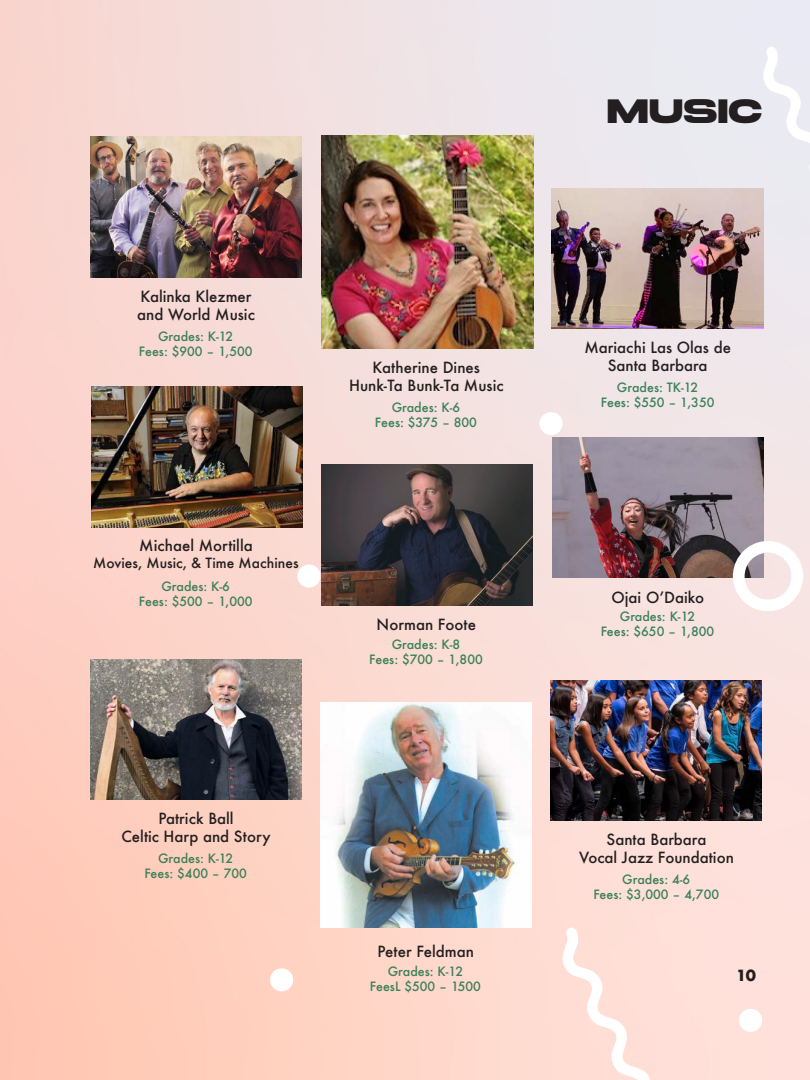
<style>
.page{position:relative;width:810px;height:1080px;background:#fff}
.page>*{position:absolute;margin:0;border:0;box-sizing:border-box;transform-origin:0 0}
.t1{font:700 33.75px "Brachial";color:#231f20}
.t2{font:500 15px "Futura";color:#231f20}
.t3{font:700 15px "Futura";color:#231f20}
.t4{font:500 13.75px "Futura";color:#231f20}
.t5{font:500 12.5px "Futura";color:#3a8059}
</style>
<div class="page">
<img style="left:0;top:0;width:810px;height:1080px">
<svg style="left:763px;top:46px;width:47px;height:150px"></svg>
<img style="left:322px;top:136px;width:211px;height:213px">
<img style="left:552px;top:437px;width:211px;height:141px">
<img style="left:91px;top:387px;width:212px;height:140px">
<img style="left:90px;top:659px;width:211px;height:141px">
<img style="left:321px;top:465px;width:212px;height:140px">
<img style="left:550px;top:680px;width:212px;height:140px">
<svg style="left:562px;top:927px;width:88px;height:153px"></svg>
<svg style="left:739px;top:1009px;width:25px;height:23px"></svg>
<svg style="left:297px;top:565px;width:25px;height:23px"></svg>
<svg style="left:270px;top:968px;width:25px;height:23px"></svg>
<svg style="left:733px;top:541px;width:73px;height:70px"></svg>
<svg style="left:539px;top:412px;width:25px;height:23px"></svg>
<img style="left:90px;top:137px;width:212px;height:140px">
<img style="left:552px;top:188px;width:211px;height:141px">
<img style="left:320px;top:702px;width:211px;height:226px">
<p class="t1" style="left:607px;top:90px;width:157px">MUSIC</p>
<p class="t2" style="left:141px;top:286px;width:112px">Kalinka Klezmer</p>
<p class="t2" style="left:137px;top:304px;width:119px">and World Music</p>
<p class="t5" style="left:158px;top:328px;width:77px">Grades: K-12</p>
<p class="t5" style="left:139px;top:343px;width:115px">Fees: $900 – 1,500</p>
<p class="t2" style="left:584px;top:337px;width:148px">Mariachi Las Olas de</p>
<p class="t2" style="left:608px;top:355px;width:101px">Santa Barbara</p>
<p class="t5" style="left:617px;top:379px;width:83px">Grades: TK-12</p>
<p class="t5" style="left:601px;top:394px;width:115px">Fees: $550 – 1,350</p>
<p class="t2" style="left:373px;top:357px;width:109px">Katherine Dines</p>
<p class="t2" style="left:349px;top:375px;width:156px">Hunk-Ta Bunk-Ta Music</p>
<p class="t5" style="left:392px;top:399px;width:70px">Grades: K-6</p>
<p class="t5" style="left:375px;top:414px;width:104px">Fees: $375 – 800</p>
<p class="t2" style="left:139px;top:536px;width:115px">Michael Mortilla</p>
<p class="t4" style="left:93px;top:553px;width:207px">Movies, Music, &amp; Time Machines</p>
<p class="t5" style="left:161px;top:577px;width:70px">Grades: K-6</p>
<p class="t5" style="left:139px;top:592px;width:115px">Fees: $500 – 1,000</p>
<p class="t2" style="left:158px;top:808px;width:77px">Patrick Ball</p>
<p class="t2" style="left:121px;top:826px;width:151px">Celtic Harp and Story</p>
<p class="t5" style="left:158px;top:850px;width:77px">Grades: K-12</p>
<p class="t5" style="left:144px;top:865px;width:104px">Fees: $400 – 700</p>
<p class="t2" style="left:377px;top:614px;width:101px">Norman Foote</p>
<p class="t5" style="left:392px;top:636px;width:70px">Grades: K-8</p>
<p class="t5" style="left:369px;top:651px;width:115px">Fees: $700 – 1,800</p>
<p class="t2" style="left:377px;top:941px;width:98px">Peter Feldman</p>
<p class="t5" style="left:388px;top:963px;width:77px">Grades: K-12</p>
<p class="t5" style="left:370px;top:978px;width:113px">FeesL $500 – 1500</p>
<p class="t2" style="left:611px;top:587px;width:94px">Ojai O’Daiko</p>
<p class="t5" style="left:620px;top:608px;width:77px">Grades: K-12</p>
<p class="t5" style="left:601px;top:623px;width:115px">Fees: $650 – 1,800</p>
<p class="t2" style="left:607px;top:829px;width:101px">Santa Barbara</p>
<p class="t2" style="left:579px;top:847px;width:156px">Vocal Jazz Foundation</p>
<p class="t5" style="left:622px;top:871px;width:69px">Grades: 4-6</p>
<p class="t5" style="left:593px;top:886px;width:127px">Fees: $3,000 – 4,700</p>
<p class="t3" style="left:736px;top:964px;width:21px">10</p>
</div>
